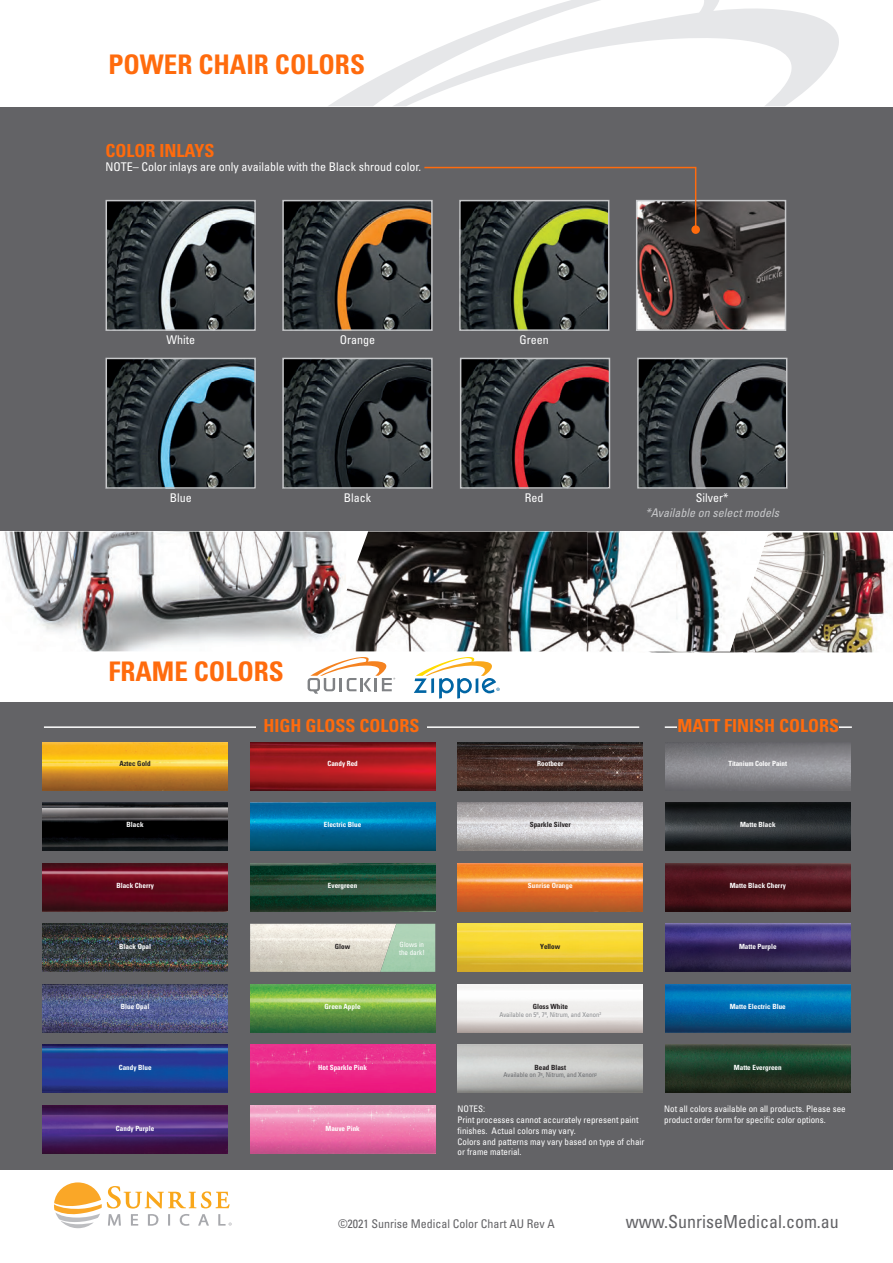
<style>
.page{position:relative;width:893px;height:1263px;background:#fff}
.page>*{position:absolute;margin:0;border:0;box-sizing:border-box;transform-origin:0 0}
.t1{font:700 condensed 27px "Univers LT Std";color:#ff6b0d}
.t2{font:700 condensed 18px "Univers LT Std";color:#ff6b0d}
.t3{font:condensed 18px "Univers LT Std";color:#636366}
.t4{font:condensed 12px "Univers LT Std";color:#fff}
.t5{font:condensed 12px "Univers LT Std";color:#636366}
.t6{font:italic condensed 12px "Univers LT Std";color:#c7c8ca}
.t7{font:condensed 9px/10.8px "Univers LT Std";color:#fff}
.t8{font:700 condensed 7.05px "Univers LT Std";color:#fff}
.t9{font:700 condensed 7.05px "Univers LT Std";color:#231f20}
.t10{font:condensed 7.05px/7.4px "Univers LT Std";color:#fff}
.t11{font:condensed 6.6px "Univers LT Std";color:#8b8d90}
.t12{font:condensed 6.6px "Univers LT Std";color:#6c6d70}
</style>
<div class="page">
<div style="left:0;top:106px;width:893px;height:425px;background:#636366"></div>
<div style="left:0;top:702px;width:893px;height:467px;background:#636366"></div>
<img style="left:250px;top:1105px;width:185px;height:48px">
<img style="left:43px;top:1105px;width:185px;height:48px">
<img style="left:665px;top:1045px;width:185px;height:48px">
<img style="left:250px;top:1045px;width:185px;height:48px">
<img style="left:43px;top:1045px;width:185px;height:48px">
<img style="left:665px;top:984px;width:185px;height:48px">
<img style="left:250px;top:984px;width:185px;height:48px">
<img style="left:43px;top:984px;width:185px;height:48px">
<img style="left:665px;top:924px;width:185px;height:48px">
<img style="left:458px;top:924px;width:185px;height:48px">
<img style="left:250px;top:924px;width:130px;height:48px">
<img style="left:380px;top:924px;width:55px;height:48px">
<img style="left:43px;top:924px;width:185px;height:48px">
<img style="left:665px;top:863px;width:185px;height:48px">
<img style="left:458px;top:863px;width:185px;height:48px">
<img style="left:250px;top:863px;width:185px;height:48px">
<img style="left:43px;top:863px;width:185px;height:48px">
<img style="left:665px;top:803px;width:185px;height:48px">
<img style="left:458px;top:803px;width:185px;height:48px">
<img style="left:250px;top:803px;width:185px;height:48px">
<img style="left:43px;top:803px;width:185px;height:48px">
<img style="left:665px;top:743px;width:185px;height:46px">
<img style="left:458px;top:742px;width:185px;height:48px">
<img style="left:250px;top:742px;width:185px;height:48px">
<img style="left:43px;top:742px;width:185px;height:48px">
<img style="left:458px;top:1045px;width:185px;height:48px">
<img style="left:458px;top:984px;width:185px;height:48px">
<img style="left:285px;top:361px;width:145px;height:125px">
<div style="left:282px;top:358px;width:151px;height:131px;border:2px solid #c7c8ca"></div>
<img style="left:639px;top:203px;width:144px;height:125px">
<div style="left:636px;top:200px;width:150px;height:131px;border:2px solid #c7c8ca"></div>
<img style="left:462px;top:232px;width:144px;height:96px">
<div style="left:459px;top:200px;width:150px;height:131px;border:2px solid #c7c8ca"></div>
<img style="left:285px;top:203px;width:145px;height:125px">
<div style="left:282px;top:200px;width:151px;height:131px;border:2px solid #c7c8ca"></div>
<img style="left:463px;top:361px;width:144px;height:125px">
<div style="left:460px;top:358px;width:150px;height:131px;border:2px solid #c7c8ca"></div>
<img style="left:109px;top:361px;width:144px;height:125px">
<div style="left:106px;top:358px;width:150px;height:131px;border:2px solid #c7c8ca"></div>
<img style="left:109px;top:203px;width:144px;height:125px">
<div style="left:106px;top:200px;width:150px;height:131px;border:2px solid #c7c8ca"></div>
<img style="left:640px;top:361px;width:144px;height:125px">
<div style="left:637px;top:358px;width:150px;height:131px;border:2px solid #c7c8ca"></div>
<svg style="left:329px;top:0;width:510px;height:106px"></svg>
<img style="left:587px;top:532px;width:306px;height:120px">
<img style="left:4px;top:531px;width:765px;height:120px">
<img style="left:587px;top:532px;width:181px;height:119px">
<img style="left:324px;top:592px;width:22px;height:59px">
<svg style="left:308px;top:657px;width:87px;height:37px"></svg>
<svg style="left:414px;top:657px;width:86px;height:42px"></svg>
<hr style="left:44px;top:726px;width:595px;height:2px;background:#fff">
<hr style="left:665px;top:726px;width:187px;height:2px;background:#fff">
<div style="left:257px;top:716px;width:170px;height:17px;background:#636366"></div>
<div style="left:677px;top:716px;width:162px;height:17px;background:#636366"></div>
<svg style="left:54px;top:1182px;width:178px;height:46px"></svg>
<svg style="left:691px;top:225px;width:9px;height:9px"></svg>
<svg style="left:423px;top:166px;width:274px;height:66px"></svg>
<p class="t1" style="left:108px;top:47px;width:258px">POWER CHAIR COLORS</p>
<p class="t2" style="left:106px;top:139px;width:111px">COLOR INLAYS</p>
<p class="t4" style="left:106px;top:159px;width:317px">NOTE– Color inlays are only available with the Black shroud color.</p>
<p class="t4" style="left:166px;top:332px;width:30px">White</p>
<p class="t4" style="left:340px;top:332px;width:37px">Orange</p>
<p class="t4" style="left:520px;top:332px;width:31px">Green</p>
<p class="t4" style="left:170px;top:490px;width:23px">Blue</p>
<p class="t4" style="left:344px;top:490px;width:29px">Black</p>
<p class="t4" style="left:525px;top:490px;width:20px">Red</p>
<p class="t4" style="left:696px;top:490px;width:34px">Silver*</p>
<p class="t6" style="left:645px;top:505px;width:135px">*Available on select models</p>
<p class="t1" style="left:108px;top:655px;width:177px">FRAME COLORS</p>
<p class="t2" style="left:264px;top:714px;width:158px">HIGH GLOSS COLORS</p>
<p class="t2" style="left:677px;top:714px;width:163px">MATT FINISH COLORS</p>
<p class="t9" style="left:120px;top:759px;width:33px">Aztec Gold</p>
<p class="t8" style="left:327px;top:759px;width:32px">Candy Red</p>
<p class="t8" style="left:537px;top:759px;width:28px">Rootbeer</p>
<p class="t8" style="left:728px;top:759px;width:60px">Titanium Color Paint</p>
<p class="t8" style="left:127px;top:820px;width:19px">Black</p>
<p class="t8" style="left:324px;top:820px;width:39px">Electric Blue</p>
<p class="t9" style="left:530px;top:820px;width:43px">Sparkle Silver</p>
<p class="t8" style="left:740px;top:820px;width:37px">Matte Black</p>
<p class="t8" style="left:116px;top:881px;width:39px">Black Cherry</p>
<p class="t8" style="left:328px;top:881px;width:31px">Evergreen</p>
<p class="t8" style="left:528px;top:881px;width:46px">Sunrise Orange</p>
<p class="t8" style="left:730px;top:881px;width:58px">Matte Black Cherry</p>
<p class="t8" style="left:119px;top:942px;width:34px">Black Opal</p>
<p class="t9" style="left:335px;top:942px;width:17px">Glow</p>
<p class="t10" style="left:399px;top:941px;width:27px">Glows in the dark!</p>
<p class="t9" style="left:540px;top:942px;width:22px">Yellow</p>
<p class="t8" style="left:739px;top:942px;width:39px">Matte Purple</p>
<p class="t8" style="left:121px;top:1002px;width:30px">Blue Opal</p>
<p class="t8" style="left:325px;top:1002px;width:37px">Green Apple</p>
<p class="t9" style="left:533px;top:1002px;width:37px">Gloss White</p>
<p class="t11" style="left:499px;top:1011px;width:103px">Available on 5<sup>R</sup>, 7<sup>R</sup>, Nitrum, and Xenon<sup>2</sup></p>
<p class="t8" style="left:730px;top:1002px;width:58px">Matte Electric Blue</p>
<p class="t8" style="left:119px;top:1063px;width:34px">Candy Blue</p>
<p class="t8" style="left:318px;top:1063px;width:50px">Hot Sparkle Pink</p>
<p class="t9" style="left:534px;top:1063px;width:33px">Bead Blast</p>
<p class="t12" style="left:503px;top:1071px;width:95px">Available on 7<sup>R</sup>, Nitrum, and Xenon<sup>2</sup></p>
<p class="t8" style="left:734px;top:1063px;width:49px">Matte Evergreen</p>
<p class="t8" style="left:116px;top:1124px;width:40px">Candy Purple</p>
<p class="t8" style="left:325px;top:1124px;width:36px">Mauve Pink</p>
<p class="t7" style="left:458px;top:1103px;width:182px">NOTES:<br>Print processes cannot accurately represent paint finishes. Actual colors may vary.</p>
<p class="t7" style="left:458px;top:1136px;width:188px">Colors and patterns may vary based on type of chair or frame material.</p>
<p class="t7" style="left:664px;top:1103px;width:183px">Not all colors available on all products. Please see product order form for specific color options.</p>
<p class="t5" style="left:338px;top:1216px;width:218px">©2021 Sunrise Medical Color Chart AU Rev A</p>
<p class="t3" style="left:626px;top:1210px;width:215px">www.SunriseMedical.com.au</p>
</div>
